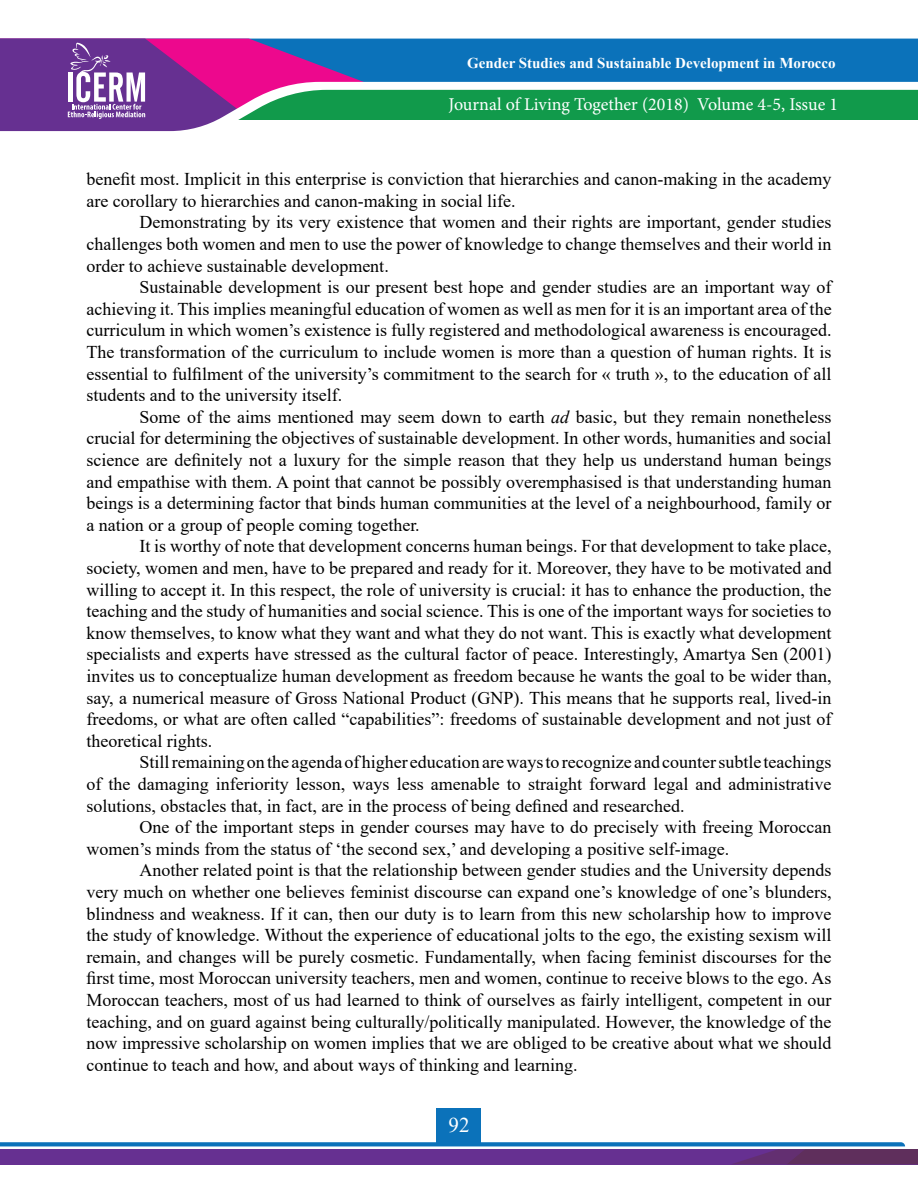
<style>
.page{position:relative;width:918px;height:1188px;background:#fff}
.page>*{position:absolute;margin:0;border:0;box-sizing:border-box;transform-origin:0 0}
.t1{font:21px "Times New Roman";color:#fff}
.No_Spacing{font:18px/21.6px "Times New Roman";color:#000;text-align:justify}
.t2{font:18px "Minion Pro";letter-spacing:-.005em;color:#fff}
.t3{font:700 15px "Times New Roman";color:#fff}
.s1{font-style:italic}
</style>
<div class="page">
<div style="left:379px;top:39px;width:539px;height:43px;background:#0b72ba"></div>
<div style="left:379px;top:89px;width:539px;height:31px;background:#119a4b"></div>
<svg style="left:0;top:39px;width:379px;height:93px;background:#88589e"></svg>
<div style="left:437px;top:1108px;width:44px;height:37px;background:#0b72ba"></div>
<svg style="left:0;top:1142px;width:918px;height:22px;background:#6756a1"></svg>
<p class="t3" style="left:467px;top:52px;width:370px">Gender Studies and Sustainable Development in Morocco</p>
<p class="t2" style="left:448px;top:92px;width:391px">Journal of Living Together (2018) Volume 4-5, Issue 1</p>
<p class="No_Spacing" style="left:86px;top:168px;width:747px">benefit most. Implicit in this enterprise is conviction that hierarchies and canon-making in the academy are corollary to hierarchies and canon-making in social life.</p>
<p class="No_Spacing" style="left:86px;top:211px;width:747px;text-indent:53px">Demonstrating by its very existence that women and their rights are important, gender studies challenges both women and men to use the power of knowledge to change themselves and their world in order to achieve sustainable development.</p>
<p class="No_Spacing" style="left:86px;top:276px;width:747px;text-indent:53px">Sustainable development is our present best hope and gender studies are an important way of achieving it. This implies meaningful education of women as well as men for it is an important area of the curriculum in which women’s existence is fully registered and methodological awareness is encouraged.<br>The transformation of the curriculum to include women is more than a question of human rights. It is essential to fulfilment of the university’s commitment to the search for « truth », to the education of all students and to the university itself.</p>
<p class="No_Spacing" style="left:86px;top:405px;width:747px;text-indent:53px">Some of the aims mentioned may seem down to earth <span class="s1">ad</span> basic, but they remain nonetheless crucial for determining the objectives of sustainable development. In other words, humanities and social science are definitely not a luxury for the simple reason that they help us understand human beings and empathise with them. A point that cannot be possibly overemphasised is that understanding human beings is a determining factor that binds human communities at the level of a neighbourhood, family or a nation or a group of people coming together.</p>
<p class="No_Spacing" style="left:86px;top:535px;width:747px;text-indent:53px">It is worthy of note that development concerns human beings. For that development to take place, society, women and men, have to be prepared and ready for it. Moreover, they have to be motivated and willing to accept it. In this respect, the role of university is crucial: it has to enhance the production, the teaching and the study of humanities and social science. This is one of the important ways for societies to know themselves, to know what they want and what they do not want. This is exactly what development specialists and experts have stressed as the cultural factor of peace. Interestingly, Amartya Sen (2001) invites us to conceptualize human development as freedom because he wants the goal to be wider than, say, a numerical measure of Gross National Product (GNP). This means that he supports real, lived-in freedoms, or what are often called “capabilities”: freedoms of sustainable development and not just of theoretical rights.</p>
<p class="No_Spacing" style="left:86px;top:751px;width:747px;text-indent:53px">Still remaining on the agenda of higher education are ways to recognize and counter subtle teachings of the damaging inferiority lesson, ways less amenable to straight forward legal and administrative solutions, obstacles that, in fact, are in the process of being defined and researched.</p>
<p class="No_Spacing" style="left:86px;top:816px;width:747px;text-indent:53px">One of the important steps in gender courses may have to do precisely with freeing Moroccan women’s minds from the status of ‘the second sex,’ and developing a positive self-image.</p>
<p class="No_Spacing" style="left:86px;top:859px;width:747px;text-indent:53px">Another related point is that the relationship between gender studies and the University depends very much on whether one believes feminist discourse can expand one’s knowledge of one’s blunders, blindness and weakness. If it can, then our duty is to learn from this new scholarship how to improve the study of knowledge. Without the experience of educational jolts to the ego, the existing sexism will remain, and changes will be purely cosmetic. Fundamentally, when facing feminist discourses for the first time, most Moroccan university teachers, men and women, continue to receive blows to the ego. As Moroccan teachers, most of us had learned to think of ourselves as fairly intelligent, competent in our teaching, and on guard against being culturally/politically manipulated. However, the knowledge of the now impressive scholarship on women implies that we are obliged to be creative about what we should continue to teach and how, and about ways of thinking and learning.</p>
<p class="t1" style="left:448px;top:1110px;width:22px">92</p>
</div>
